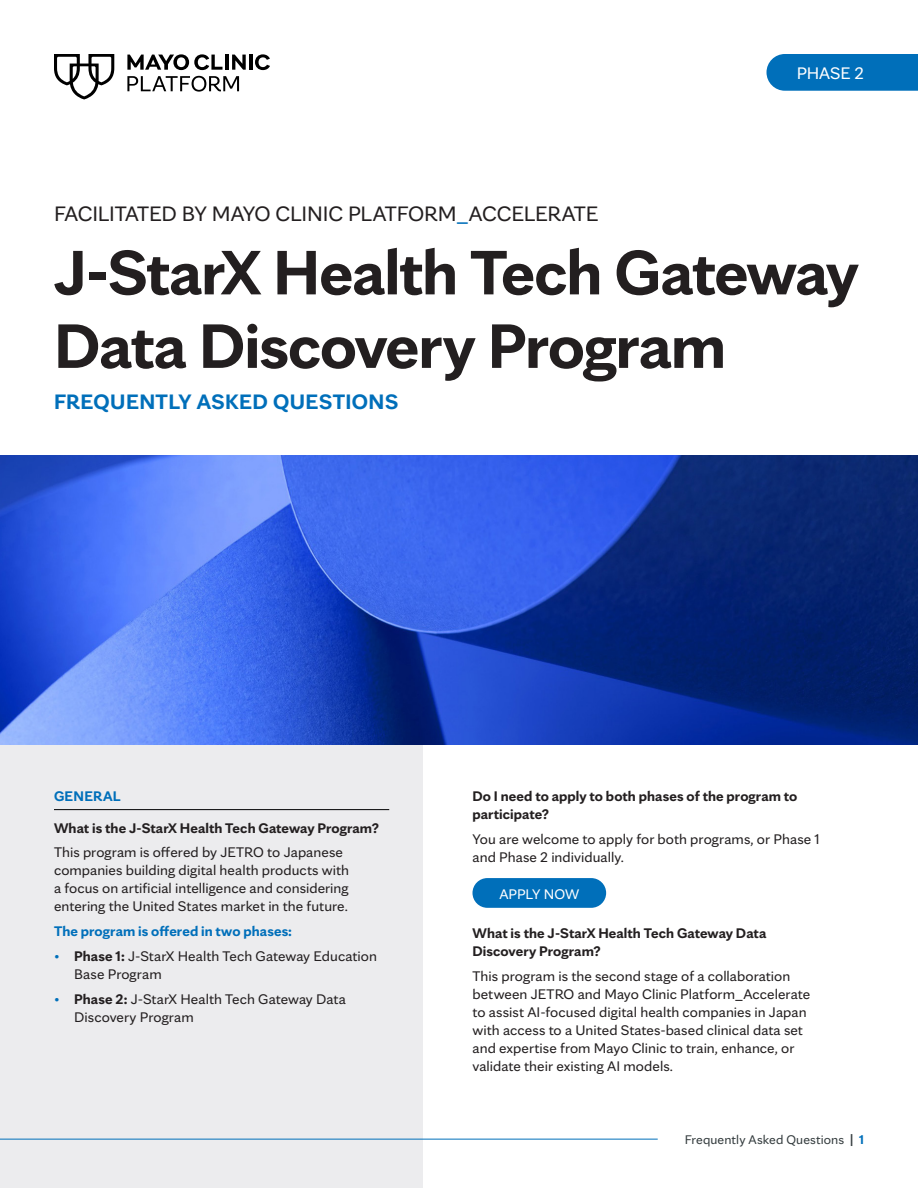
<style>
.page{position:relative;width:918px;height:1188px;background:#fff}
.page>*{position:absolute;margin:0;border:0;box-sizing:border-box;transform-origin:0 0}
.MC_-_TITLE_-_Vertical_60_40{font:700 67.5px/73.5px "Mayo Clinic Sans";letter-spacing:-.015em;color:#231f20}
.t1{font:22.5px "Mayo Clinic Sans";letter-spacing:-.01em;color:#231f20}
.t2{font:700 22.5px "Mayo Clinic Sans";letter-spacing:.02em;color:#006fba}
.t3{font:18px "Mayo Clinic Sans";color:#fff}
.Answer{font:15px/18px "Mayo Clinic Sans";letter-spacing:.005em;color:#231f20}
.Question{font:700 15px/18px "Mayo Clinic Sans";letter-spacing:.005em;color:#231f20}
.Bulleted_list{font:15px/18px "Mayo Clinic Sans";letter-spacing:.005em;color:#231f20}
.Answer-2{font:700 15px "Mayo Clinic Sans";letter-spacing:.005em;color:#006fba}
.MC_-_BODY{font:15px "Mayo Clinic Sans";letter-spacing:-.005em;color:#fff}
.Section_Header{font:700 15px "Mayo Clinic Sans";letter-spacing:.02em;color:#006fba}
.t4{font:13.5px "Mayo Clinic Sans";letter-spacing:.01em;color:#353d3f}
.s1{color:#006fba}
.s2{font-weight:700}
.s3{font-weight:700;color:#006fba}
</style>
<div class="page">
<div style="left:0;top:709px;width:422px;height:479px;background:#ececee"></div>
<img style="left:0;top:456px;width:918px;height:289px">
<hr style="left:54px;top:809px;width:335px;height:1px;background:#000001">
<div style="left:473px;top:878px;width:133px;height:30px;background:#006fba;border-radius:15px"></div>
<div style="left:766px;top:54px;width:152px;height:37px;background:#006fba"></div>
<hr style="left:0;top:1139px;width:658px;height:1px;background:#006fba">
<svg style="left:127px;top:76px;width:112px;height:16px"></svg>
<hr style="left:225px;top:55px;width:4px;height:15px;background:#000">
<hr style="left:249px;top:55px;width:4px;height:15px;background:#000">
<svg style="left:232px;top:55px;width:14px;height:15px"></svg>
<svg style="left:255px;top:54px;width:15px;height:16px"></svg>
<svg style="left:127px;top:54px;width:96px;height:16px"></svg>
<svg style="left:54px;top:54px;width:60px;height:45px"></svg>
<p class="t1" style="left:54px;top:196px;width:546px">FACILITATED BY MAYO CLINIC PLATFORM<span class="s1">_</span>ACCELERATE</p>
<p class="t3" style="left:797px;top:59px;width:69px">PHASE 2</p>
<p class="MC_-_TITLE_-_Vertical_60_40" style="left:54px;top:229px;width:806px">J-StarX Health Tech Gateway<br>Data Discovery Program</p>
<p class="t2" style="left:54px;top:384px;width:346px">FREQUENTLY ASKED QUESTIONS</p>
<p class="Section_Header" style="left:54px;top:784px;width:68px">GENERAL</p>
<p class="Question" style="left:54px;top:817px;width:327px">What is the J-StarX Health Tech Gateway Program?</p>
<p class="Answer" style="left:54px;top:842px;width:297px">This program is offered by JETRO to Japanese companies building digital health products with a focus on artificial intelligence and considering entering the United States market in the future.</p>
<p class="Answer-2" style="left:54px;top:919px;width:240px">The program is offered in two phases:</p>
<p class="Bulleted_list" style="left:74px;top:946px;width:304px;text-indent:-20px"><span class="s1">•</span> <span class="s2">Phase 1:</span> J-StarX Health Tech Gateway Education<br>Base Program</p>
<p class="Bulleted_list" style="left:74px;top:988px;width:273px;text-indent:-20px"><span class="s1">•</span> <span class="s2">Phase 2:</span> J-StarX Health Tech Gateway Data<br>Discovery Program</p>
<p class="Question" style="left:472px;top:786px;width:326px">Do I need to apply to both phases of the program to participate?</p>
<p class="Answer" style="left:472px;top:829px;width:349px">You are welcome to apply for both programs, or Phase 1 and Phase 2 individually.</p>
<p class="MC_-_BODY" style="left:499px;top:882px;width:81px">APPLY NOW</p>
<p class="Question" style="left:472px;top:923px;width:295px">What is the J-StarX Health Tech Gateway Data<br>Discovery Program?</p>
<p class="Answer" style="left:472px;top:966px;width:339px">This program is the second stage of a collaboration between JETRO and Mayo Clinic Platform_Accelerate to assist AI-focused digital health companies in Japan with access to a United States-based clinical data set and expertise from Mayo Clinic to train, enhance, or validate their existing AI models.</p>
<p class="t4" style="left:685px;top:1129px;width:181px">Frequently Asked Questions <span class="s2">|</span> <span class="s3">1</span></p>
</div>
